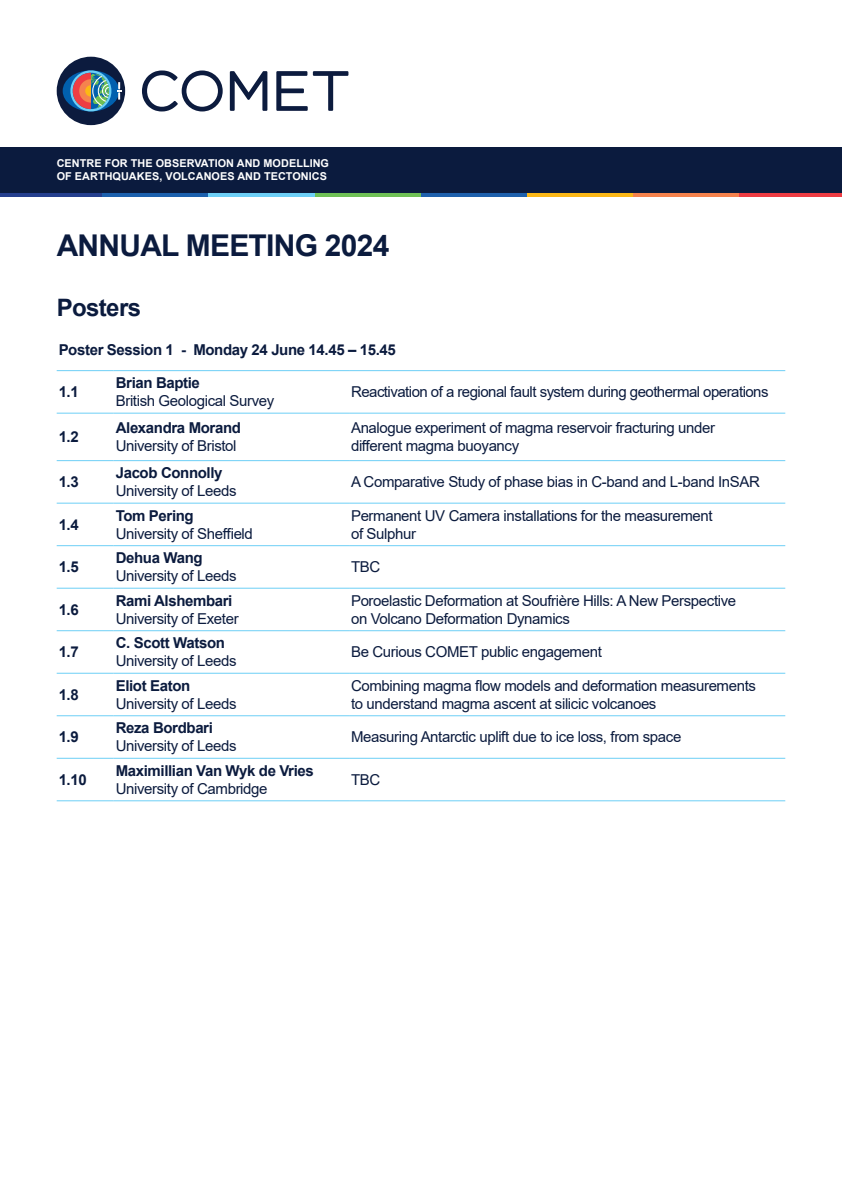
<style>
.page{position:relative;width:842px;height:1192px;background:#fff}
.page>*{position:absolute;margin:0;border:0;box-sizing:border-box;transform-origin:0 0}
.t1{font:700 30px "Arial";letter-spacing:-.025em;color:#0b1b3e}
.t2{font:700 24px "Arial";letter-spacing:-.025em;color:#0b1b3e}
.t3{font:15px/18px "Arial";letter-spacing:-.025em;color:#0b1b3e}
.t4{font:700 15px "Arial";letter-spacing:-.025em;color:#0b1b3e}
.t5{font:15px "Arial";letter-spacing:-.025em;color:#0a1a3d}
.t6{font:700 15px "Arial";letter-spacing:-.025em;color:#0a1a3d}
.t7{font:700 10.85px "Arial";letter-spacing:.005em;color:#fff}
</style>
<div class="page">
<svg style="left:0;top:192px;width:102px;height:5px"></svg>
<svg style="left:102px;top:192px;width:106px;height:5px"></svg>
<svg style="left:208px;top:192px;width:107px;height:5px"></svg>
<svg style="left:315px;top:192px;width:106px;height:5px"></svg>
<svg style="left:421px;top:192px;width:106px;height:5px"></svg>
<svg style="left:527px;top:192px;width:106px;height:5px"></svg>
<svg style="left:633px;top:192px;width:107px;height:5px"></svg>
<svg style="left:740px;top:192px;width:102px;height:5px"></svg>
<svg style="left:230px;top:71px;width:37px;height:40px"></svg>
<svg style="left:276px;top:71px;width:72px;height:40px"></svg>
<svg style="left:142px;top:70px;width:81px;height:41px"></svg>
<div style="left:57px;top:57px;width:68px;height:68px;background:#0c1b3e;border-radius:50%"></div>
<div style="left:63px;top:70px;width:56px;height:41px;background:#0160ae;border-radius:50%"></div>
<svg style="left:68px;top:68px;width:53px;height:46px"></svg>
<div style="left:0;top:147px;width:842px;height:45px;background:#0b1b3e"></div>
<hr style="left:57px;top:370px;width:57px;height:1px;background:#6dcff6">
<hr style="left:114px;top:370px;width:235px;height:1px;background:#6dcff6">
<hr style="left:349px;top:370px;width:436px;height:1px;background:#6dcff6">
<hr style="left:57px;top:413px;width:57px;height:1px;background:#6dcff6">
<hr style="left:114px;top:413px;width:235px;height:1px;background:#6dcff6">
<hr style="left:349px;top:413px;width:436px;height:1px;background:#6dcff6">
<hr style="left:57px;top:460px;width:57px;height:1px;background:#6dcff6">
<hr style="left:114px;top:460px;width:235px;height:1px;background:#6dcff6">
<hr style="left:349px;top:460px;width:436px;height:1px;background:#6dcff6">
<hr style="left:57px;top:503px;width:57px;height:1px;background:#6dcff6">
<hr style="left:114px;top:503px;width:235px;height:1px;background:#6dcff6">
<hr style="left:349px;top:503px;width:436px;height:1px;background:#6dcff6">
<hr style="left:57px;top:545px;width:57px;height:1px;background:#6dcff6">
<hr style="left:114px;top:545px;width:235px;height:1px;background:#6dcff6">
<hr style="left:349px;top:545px;width:436px;height:1px;background:#6dcff6">
<hr style="left:57px;top:588px;width:57px;height:1px;background:#6dcff6">
<hr style="left:114px;top:588px;width:235px;height:1px;background:#6dcff6">
<hr style="left:349px;top:588px;width:436px;height:1px;background:#6dcff6">
<hr style="left:57px;top:630px;width:57px;height:1px;background:#6dcff6">
<hr style="left:114px;top:630px;width:235px;height:1px;background:#6dcff6">
<hr style="left:349px;top:630px;width:436px;height:1px;background:#6dcff6">
<hr style="left:57px;top:673px;width:57px;height:1px;background:#6dcff6">
<hr style="left:114px;top:673px;width:235px;height:1px;background:#6dcff6">
<hr style="left:349px;top:673px;width:436px;height:1px;background:#6dcff6">
<hr style="left:57px;top:715px;width:57px;height:1px;background:#6dcff6">
<hr style="left:114px;top:715px;width:235px;height:1px;background:#6dcff6">
<hr style="left:349px;top:715px;width:436px;height:1px;background:#6dcff6">
<hr style="left:57px;top:758px;width:57px;height:1px;background:#6dcff6">
<hr style="left:114px;top:758px;width:235px;height:1px;background:#6dcff6">
<hr style="left:349px;top:758px;width:436px;height:1px;background:#6dcff6">
<hr style="left:57px;top:800px;width:57px;height:1px;background:#6dcff6">
<hr style="left:114px;top:800px;width:235px;height:1px;background:#6dcff6">
<hr style="left:349px;top:800px;width:436px;height:1px;background:#6dcff6">
<p class="t7" style="left:57px;top:156px;width:274px">CENTRE FOR THE OBSERVATION AND MODELLING</p>
<p class="t7" style="left:57px;top:169px;width:272px">OF EARTHQUAKES, VOLCANOES AND TECTONICS</p>
<p class="t1" style="left:57px;top:224px;width:334px">ANNUAL MEETING 2024</p>
<p class="t2" style="left:57px;top:290px;width:86px">Posters</p>
<p class="t4" style="left:59px;top:339px;width:339px">Poster Session 1 - Monday 24 June 14.45 – 15.45</p>
<p class="t4" style="left:59px;top:382px;width:22px">1.1</p>
<p class="t4" style="left:116px;top:373px;width:86px">Brian Baptie</p>
<p class="t3" style="left:116px;top:392px;width:160px">British Geological Survey</p>
<p class="t3" style="left:351px;top:383px;width:419px">Reactivation of a regional fault system during geothermal operations</p>
<p class="t4" style="left:59px;top:427px;width:22px">1.2</p>
<p class="t4" style="left:59px;top:472px;width:22px">1.3</p>
<p class="t4" style="left:59px;top:514px;width:22px">1.4</p>
<p class="t4" style="left:59px;top:557px;width:22px">1.5</p>
<p class="t4" style="left:59px;top:599px;width:22px">1.6</p>
<p class="t4" style="left:59px;top:642px;width:22px">1.7</p>
<p class="t4" style="left:59px;top:684px;width:22px">1.8</p>
<p class="t4" style="left:59px;top:727px;width:22px">1.9</p>
<p class="t4" style="left:59px;top:769px;width:30px">1.10</p>
<p class="t4" style="left:116px;top:418px;width:127px">Alexandra Morand</p>
<p class="t3" style="left:116px;top:437px;width:122px">University of Bristol</p>
<p class="t6" style="left:116px;top:463px;width:108px">Jacob Connolly</p>
<p class="t5" style="left:116px;top:481px;width:122px">University of Leeds</p>
<p class="t4" style="left:116px;top:505px;width:80px">Tom Pering</p>
<p class="t3" style="left:116px;top:525px;width:139px">University of Sheffield</p>
<p class="t4" style="left:116px;top:548px;width:88px">Dehua Wang</p>
<p class="t3" style="left:116px;top:567px;width:122px">University of Leeds</p>
<p class="t4" style="left:116px;top:590px;width:118px">Rami Alshembari</p>
<p class="t3" style="left:116px;top:610px;width:124px">University of Exeter</p>
<p class="t4" style="left:116px;top:633px;width:111px">C. Scott Watson</p>
<p class="t3" style="left:116px;top:652px;width:122px">University of Leeds</p>
<p class="t4" style="left:116px;top:675px;width:76px">Eliot Eaton</p>
<p class="t3" style="left:116px;top:695px;width:122px">University of Leeds</p>
<p class="t4" style="left:116px;top:718px;width:99px">Reza Bordbari</p>
<p class="t3" style="left:116px;top:737px;width:122px">University of Leeds</p>
<p class="t4" style="left:116px;top:760px;width:200px">Maximillian Van Wyk de Vries</p>
<p class="t3" style="left:116px;top:780px;width:153px">University of Cambridge</p>
<p class="t3" style="left:351px;top:419px;width:366px">Analogue experiment of magma reservoir fracturing under different magma buoyancy</p>
<p class="t3" style="left:351px;top:473px;width:410px">A Comparative Study of phase bias in C-band and L-band InSAR</p>
<p class="t3" style="left:351px;top:507px;width:363px">Permanent UV Camera installations for the measurement of Sulphur</p>
<p class="t3" style="left:351px;top:558px;width:31px">TBC</p>
<p class="t3" style="left:351px;top:592px;width:387px">Poroelastic Deformation at Soufrière Hills: A New Perspective on Volcano Deformation Dynamics</p>
<p class="t3" style="left:351px;top:643px;width:252px">Be Curious COMET public engagement</p>
<p class="t3" style="left:351px;top:677px;width:406px">Combining magma flow models and deformation measurements to understand magma ascent at silicic volcanoes</p>
<p class="t3" style="left:351px;top:728px;width:332px">Measuring Antarctic uplift due to ice loss, from space</p>
<p class="t3" style="left:351px;top:771px;width:31px">TBC</p>
</div>
